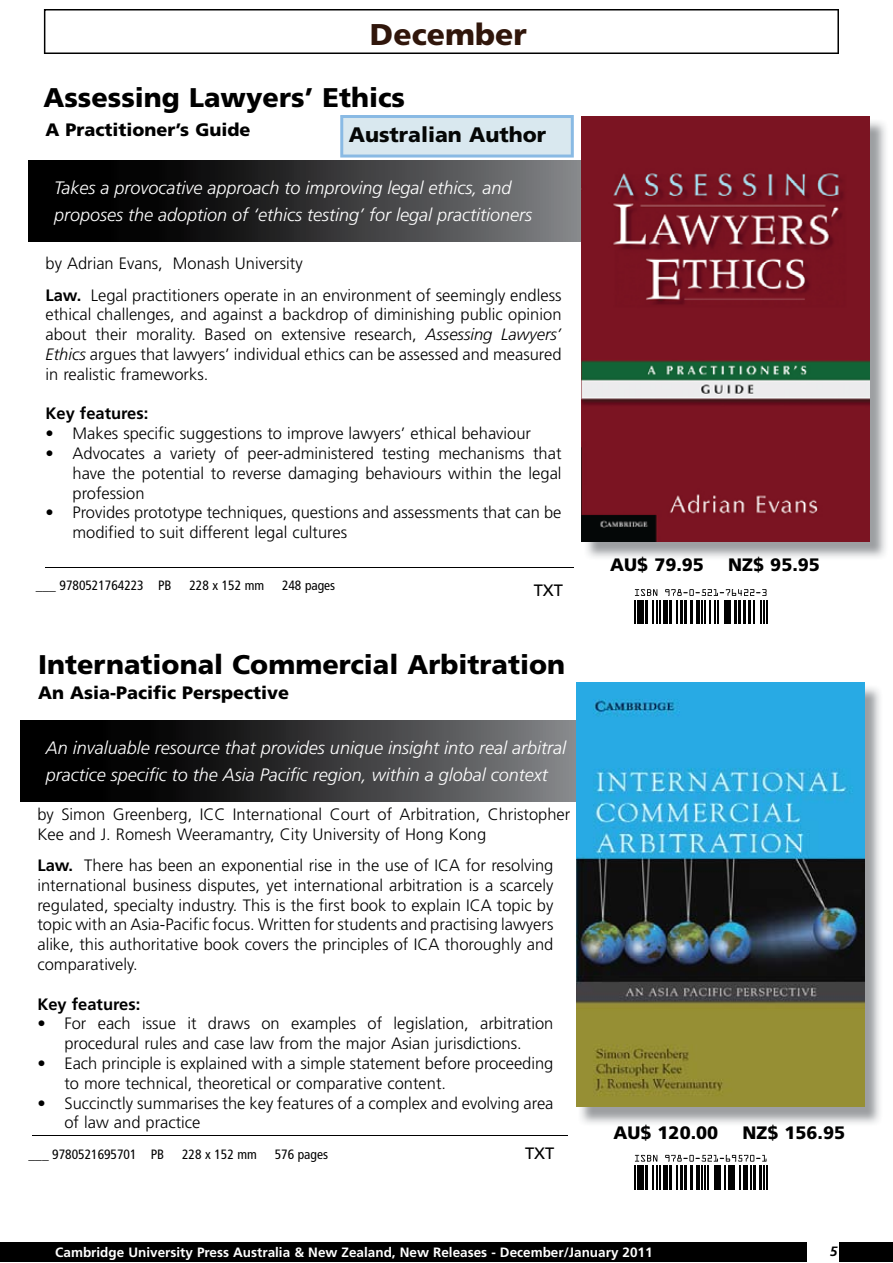
<style>
.page{position:relative;width:893px;height:1263px;background:#fff}
.page>*{position:absolute;margin:0;border:0;box-sizing:border-box;transform-origin:0 0}
.t1{font:900 30px "Frutiger LT Std";color:#30160b}
.t2{font:900 27px "Frutiger LT Std";color:#000}
.t3{font:900 21px "Frutiger LT Std";color:#050706}
.t4{font:italic 300 18px/27px "Frutiger LT Std";color:#fff}
.t5{font:900 18px "Frutiger LT Std";color:#000}
.t6{font:300 16.5px/19.8px "Frutiger LT Std";color:#000}
.t7{font:700 16.5px "Frutiger LT Std";color:#000}
.t8{font:16.5px "Frutiger LT Std";color:#000}
.t9{font:700 13.5px "Frutiger";color:#fff}
.t10{font:condensed 13.5px "Frutiger LT Std";color:#000}
.t11{font:italic 700 13.5px "Frutiger";color:#000}
.s1{font-weight:700}
.s2{font-style:italic}
</style>
<div class="page">
<div style="left:0;top:1242px;width:893px;height:20px;background:#000"></div>
<div style="left:20px;top:720px;width:558px;height:81px;background:linear-gradient(to right,#000,#7d7e81)"></div>
<hr style="left:32px;top:1135px;width:535px;height:1px;background:#000">
<div style="left:808px;top:1239px;width:31px;height:24px;background:#fff"></div>
<img style="left:580px;top:685px;width:300px;height:439px">
<img style="left:576px;top:682px;width:288px;height:425px">
<svg style="left:634px;top:1155px;width:24px;height:34px"></svg>
<hr style="left:659px;top:1166px;width:2px;height:23px;background:#000">
<div style="left:663px;top:1166px;width:5px;height:23px;background:#000"></div>
<svg style="left:665px;top:1155px;width:102px;height:34px"></svg>
<div style="left:28px;top:161px;width:556px;height:80px;background:linear-gradient(to right,#000,#7c7d80)"></div>
<hr style="left:46px;top:567px;width:528px;height:1px;background:#000">
<img style="left:584px;top:119px;width:302px;height:439px">
<img style="left:581px;top:117px;width:288px;height:424px">
<svg style="left:634px;top:589px;width:24px;height:35px"></svg>
<hr style="left:659px;top:600px;width:2px;height:24px;background:#000">
<div style="left:663px;top:600px;width:5px;height:24px;background:#000"></div>
<svg style="left:665px;top:589px;width:102px;height:35px"></svg>
<svg style="left:340px;top:115px;width:234px;height:43px;background:#cce0ed"></svg>
<svg style="left:44px;top:9px;width:795px;height:45px"></svg>
<h1 class="t1" style="left:370px;top:16px;width:158px">December</h1>
<h2 class="t2" style="left:43px;top:81px;width:363px">Assessing Lawyers’ Ethics</h2>
<p class="t5" style="left:46px;top:119px;width:206px">A Practitioner’s Guide</p>
<p class="t3" style="left:349px;top:122px;width:199px">Australian Author</p>
<p class="t4" style="left:54px;top:175px;width:480px">Takes a provocative approach to improving legal ethics, and proposes the adoption of ‘ethics testing’ for legal practitioners</p>
<p class="t6" style="left:46px;top:254px;width:259px">by Adrian Evans, Monash University</p>
<p class="t6" style="left:46px;top:285px;width:518px;text-align:justify"><span class="s1">Law.</span> Legal practitioners operate in an environment of seemingly endless ethical challenges, and against a backdrop of diminishing public opinion about their morality. Based on extensive research, <span class="s2">Assessing Lawyers’ Ethics</span> argues that lawyers’ individual ethics can be assessed and measured in realistic frameworks.</p>
<p class="t7" style="left:46px;top:404px;width:104px">Key features:</p>
<p class="t6" style="left:46px;top:424px;width:487px">• Makes specific suggestions to improve lawyers’ ethical behaviour</p>
<p class="t6" style="left:73px;top:444px;width:491px;text-align:justify;text-indent:-27px">• Advocates a variety of peer-administered testing mechanisms that have the potential to reverse damaging behaviours within the legal profession</p>
<p class="t6" style="left:73px;top:503px;width:490px;text-indent:-27px">• Provides prototype techniques, questions and assessments that can be modified to suit different legal cultures</p>
<p class="t10" style="left:36px;top:578px;width:137px">___ 9780521764223 PB</p>
<p class="t10" style="left:189px;top:578px;width:76px">228 x 152 mm</p>
<p class="t10" style="left:282px;top:578px;width:55px">248 pages</p>
<p class="t8" style="left:534px;top:581px;width:31px">TXT</p>
<h2 class="t2" style="left:38px;top:648px;width:528px">International Commercial Arbitration</h2>
<p class="t5" style="left:38px;top:682px;width:253px">An Asia-Pacific Perspective</p>
<p class="t4" style="left:46px;top:735px;width:522px">An invaluable resource that provides unique insight into real arbitral practice specific to the Asia Pacific region, within a global context</p>
<p class="t6" style="left:37px;top:804px;width:534px">by Simon Greenberg, ICC International Court of Arbitration, Christopher<br>Kee and J. Romesh Weeramantry, City University of Hong Kong</p>
<p class="t6" style="left:37px;top:856px;width:518px;text-align:justify"><span class="s1">Law.</span> There has been an exponential rise in the use of ICA for resolving international business disputes, yet international arbitration is a scarcely regulated, specialty industry. This is the first book to explain ICA topic by topic with an Asia-Pacific focus. Written for students and practising lawyers alike, this authoritative book covers the principles of ICA thoroughly and comparatively.</p>
<p class="t7" style="left:37px;top:994px;width:104px">Key features:</p>
<p class="t6" style="left:37px;top:1014px;width:518px;text-align:center">• For each issue it draws on examples of legislation, arbitration procedural rules and case law from the major Asian jurisdictions.</p>
<p class="t6" style="left:64px;top:1054px;width:490px;text-indent:-27px">• Each principle is explained with a simple statement before proceeding to more technical, theoretical or comparative content.</p>
<p class="t6" style="left:64px;top:1093px;width:491px;text-indent:-27px">• Succinctly summarises the key features of a complex and evolving area of law and practice</p>
<p class="t10" style="left:28px;top:1147px;width:137px">___ 9780521695701 PB</p>
<p class="t10" style="left:182px;top:1147px;width:76px">228 x 152 mm</p>
<p class="t10" style="left:275px;top:1147px;width:55px">576 pages</p>
<p class="t8" style="left:525px;top:1143px;width:31px">TXT</p>
<p class="t5" style="left:610px;top:554px;width:95px">AU$ 79.95</p>
<p class="t5" style="left:728px;top:554px;width:93px">NZ$ 95.95</p>
<p class="t5" style="left:614px;top:1121px;width:106px">AU$ 120.00</p>
<p class="t5" style="left:742px;top:1121px;width:104px">NZ$ 156.95</p>
<p class="t9" style="left:55px;top:1245px;width:599px">Cambridge University Press Australia &amp; New Zealand, New Releases - December/January 2011</p>
<p class="t11" style="left:830px;top:1243px;width:9px">5</p>
</div>
